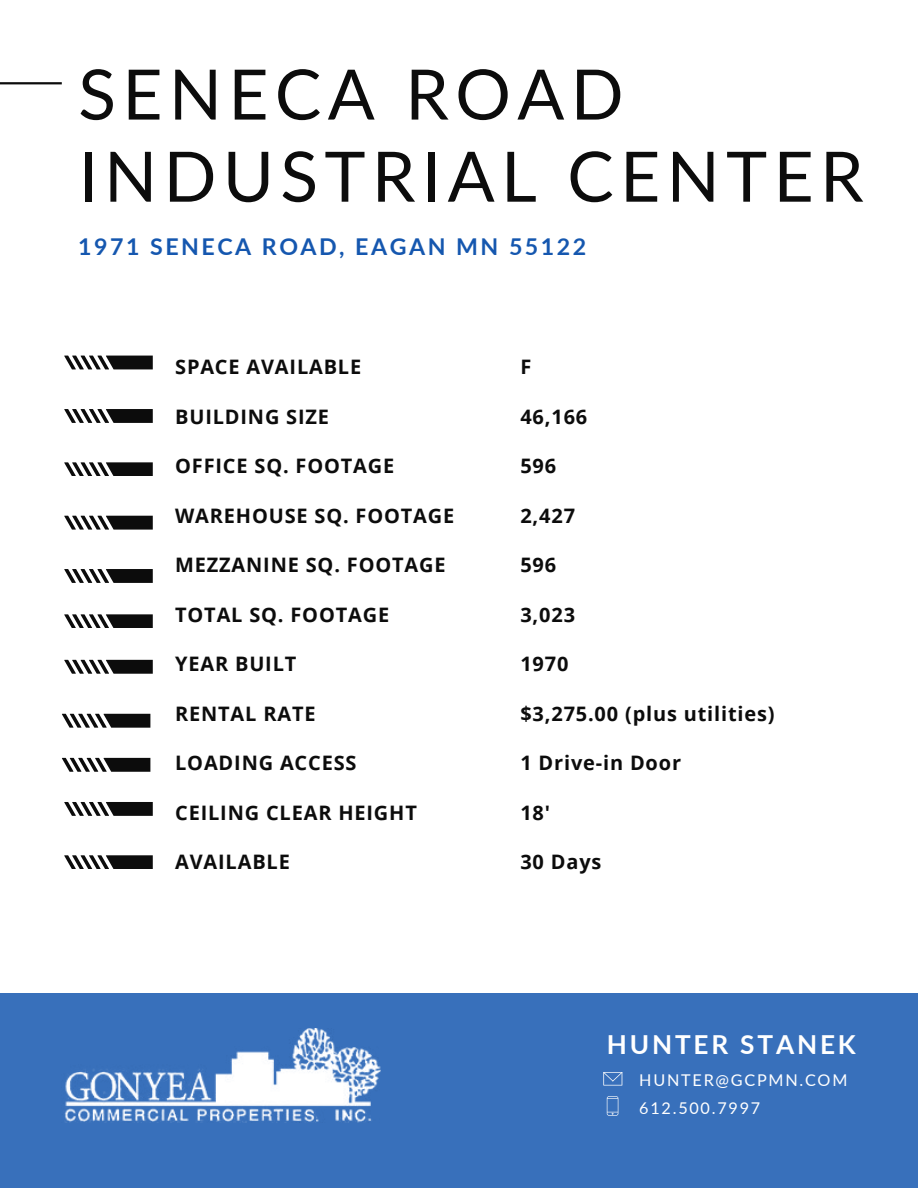
<style>
.page{position:relative;width:918px;height:1188px;background:#fff}
.page>*{position:absolute;margin:0;border:0;box-sizing:border-box;transform-origin:0 0}
.t1{font:69.6px/82.2px "Lato";letter-spacing:.09em;color:#0c0c0c}
.t2{font:700 26.25px "Lato";letter-spacing:.105em;color:#fff}
.t3{font:700 23.1px "Lato";letter-spacing:.11em;color:#1557af}
.t4{font:700 19.95px "Open Sans";letter-spacing:.04em;color:#0c0c0c}
.t5{font:16.2px/28.2px "Lato";letter-spacing:.11em;color:#fff}
</style>
<div class="page">
<hr style="left:0;top:82px;width:62px;height:2px;background:#0c0c0c">
<svg style="left:64px;top:356px;width:89px;height:13px"></svg>
<svg style="left:64px;top:409px;width:89px;height:14px"></svg>
<svg style="left:64px;top:462px;width:89px;height:14px"></svg>
<svg style="left:64px;top:516px;width:89px;height:13px"></svg>
<svg style="left:64px;top:569px;width:89px;height:14px"></svg>
<svg style="left:62px;top:758px;width:88px;height:13px"></svg>
<div style="left:0;top:994px;width:918px;height:194px;background:#3870bb"></div>
<img style="left:64px;top:1028px;width:316px;height:95px">
<svg style="left:603px;top:1072px;width:19px;height:14px"></svg>
<svg style="left:607px;top:1096px;width:11px;height:19px"></svg>
<svg style="left:62px;top:714px;width:88px;height:13px"></svg>
<svg style="left:64px;top:802px;width:89px;height:13px"></svg>
<svg style="left:64px;top:614px;width:89px;height:14px"></svg>
<svg style="left:64px;top:660px;width:89px;height:13px"></svg>
<svg style="left:64px;top:855px;width:89px;height:14px"></svg>
<h1 class="t1" style="left:78px;top:50px;width:787px">SENECA ROAD<br>INDUSTRIAL CENTER</h1>
<p class="t3" style="left:78px;top:230px;width:509px">1971 SENECA ROAD, EAGAN MN 55122</p>
<p class="t4" style="left:175px;top:353px;width:188px">SPACE AVAILABLE</p>
<p class="t4" style="left:175px;top:402px;width:155px">BUILDING SIZE</p>
<p class="t4" style="left:175px;top:452px;width:221px">OFFICE SQ. FOOTAGE</p>
<p class="t4" style="left:175px;top:501px;width:281px">WAREHOUSE SQ. FOOTAGE</p>
<p class="t4" style="left:175px;top:551px;width:272px">MEZZANINE SQ. FOOTAGE</p>
<p class="t4" style="left:175px;top:600px;width:216px">TOTAL SQ. FOOTAGE</p>
<p class="t4" style="left:175px;top:650px;width:123px">YEAR BUILT</p>
<p class="t4" style="left:175px;top:699px;width:142px">RENTAL RATE</p>
<p class="t4" style="left:175px;top:749px;width:183px">LOADING ACCESS</p>
<p class="t4" style="left:175px;top:798px;width:243px">CEILING CLEAR HEIGHT</p>
<p class="t4" style="left:175px;top:848px;width:116px">AVAILABLE</p>
<p class="t4" style="left:520px;top:353px;width:12px">F</p>
<p class="t4" style="left:520px;top:402px;width:68px">46,166</p>
<p class="t4" style="left:520px;top:452px;width:37px">596</p>
<p class="t4" style="left:520px;top:501px;width:56px">2,427</p>
<p class="t4" style="left:520px;top:551px;width:37px">596</p>
<p class="t4" style="left:520px;top:600px;width:56px">3,023</p>
<p class="t4" style="left:520px;top:650px;width:50px">1970</p>
<p class="t4" style="left:520px;top:699px;width:256px">$3,275.00 (plus utilities)</p>
<p class="t4" style="left:520px;top:749px;width:162px">1 Drive-in Door</p>
<p class="t4" style="left:520px;top:798px;width:31px">18'</p>
<p class="t4" style="left:520px;top:848px;width:83px">30 Days</p>
<h2 class="t2" style="left:607px;top:1025px;width:251px">HUNTER STANEK</h2>
<p class="t5" style="left:639px;top:1066px;width:210px">HUNTER@GCPMN.COM<br>612.500.7997</p>
</div>
